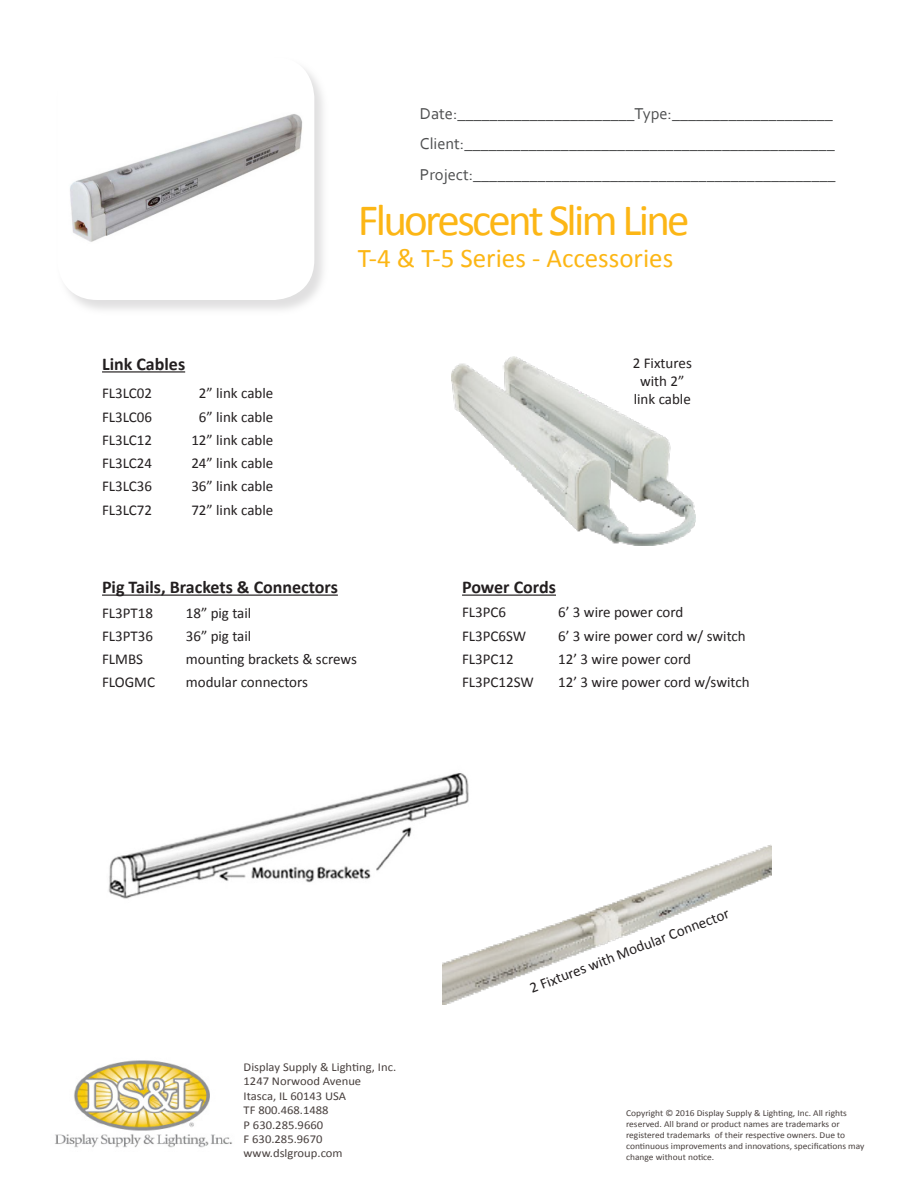
<style>
.page{position:relative;width:918px;height:1188px;background:#fff}
.page>*{position:absolute;margin:0;border:0;box-sizing:border-box;transform-origin:0 0}
.t1{font:45px "Calibri";letter-spacing:-.06em;color:#fcb615}
.t2{font:27px "Calibri";color:#fcb615}
.t3{font:700 18px "Calibri";color:#231f20}
.t4{font:16.5px "Corbel";color:#4e4f50}
.t5{font:15px "Calibri";color:#231f20}
.t6{font:12px "Calibri";color:#48403e;scale:1.05 1}
.t7{font:9px/10.8px "Calibri";color:#48403e;scale:1.05 1}
</style>
<div class="page">
<img style="left:108px;top:773px;width:361px;height:126px">
<img style="left:54px;top:1060px;width:178px;height:88px">
<img style="left:451px;top:356px;width:244px;height:189px">
<hr style="left:462px;top:595px;width:94px;height:1px;background:#231f20">
<hr style="left:102px;top:595px;width:236px;height:1px;background:#231f20">
<div style="left:56px;top:57px;width:273px;height:258px;background:#cac9ca;opacity:.57"></div>
<img style="left:57px;top:57px;width:257px;height:243px">
<hr style="left:102px;top:371px;width:83px;height:2px;background:#231f20">
<img style="left:443px;top:845px;width:328px;height:160px">
<p class="t4" style="left:420px;top:103px;width:415px">Date:______________________Type:____________________</p>
<p class="t4" style="left:420px;top:134px;width:416px">Client:______________________________________________</p>
<p class="t4" style="left:420px;top:164px;width:417px">Project:_____________________________________________</p>
<p class="t1" style="left:358px;top:191px;width:333px">Fluorescent Slim Line</p>
<p class="t2" style="left:358px;top:241px;width:317px">T-4 &amp; T-5 Series - Accessories</p>
<p class="t3" style="left:102px;top:352px;width:85px">Link Cables</p>
<p class="t5" style="left:102px;top:384px;width:52px">FL3LC02</p>
<p class="t5" style="left:199px;top:384px;width:76px">2” link cable</p>
<p class="t5" style="left:102px;top:407px;width:52px">FL3LC06</p>
<p class="t5" style="left:199px;top:407px;width:76px">6” link cable</p>
<p class="t5" style="left:102px;top:431px;width:52px">FL3LC12</p>
<p class="t5" style="left:191px;top:431px;width:84px">12” link cable</p>
<p class="t5" style="left:102px;top:454px;width:52px">FL3LC24</p>
<p class="t5" style="left:191px;top:454px;width:84px">24” link cable</p>
<p class="t5" style="left:102px;top:477px;width:52px">FL3LC36</p>
<p class="t5" style="left:191px;top:477px;width:84px">36” link cable</p>
<p class="t5" style="left:102px;top:500px;width:52px">FL3LC72</p>
<p class="t5" style="left:191px;top:500px;width:84px">72” link cable</p>
<p class="t3" style="left:102px;top:576px;width:237px">Pig Tails, Brackets &amp; Connectors</p>
<p class="t3" style="left:462px;top:576px;width:95px">Power Cords</p>
<p class="t5" style="left:633px;top:353px;width:61px">2 Fixtures</p>
<p class="t5" style="left:640px;top:371px;width:46px">with 2”</p>
<p class="t5" style="left:634px;top:389px;width:59px">link cable</p>
<p class="t5" style="left:102px;top:603px;width:52px">FL3PT18</p>
<p class="t5" style="left:186px;top:603px;width:67px">18” pig tail</p>
<p class="t5" style="left:102px;top:626px;width:52px">FL3PT36</p>
<p class="t5" style="left:186px;top:626px;width:67px">36” pig tail</p>
<p class="t5" style="left:102px;top:650px;width:43px">FLMBS</p>
<p class="t5" style="left:186px;top:650px;width:173px">mounting brackets &amp; screws</p>
<p class="t5" style="left:102px;top:673px;width:55px">FLOGMC</p>
<p class="t5" style="left:186px;top:673px;width:124px">modular connectors</p>
<p class="t5" style="left:462px;top:603px;width:46px">FL3PC6</p>
<p class="t5" style="left:558px;top:603px;width:127px">6’ 3 wire power cord</p>
<p class="t5" style="left:462px;top:626px;width:66px">FL3PC6SW</p>
<p class="t5" style="left:558px;top:626px;width:189px">6’ 3 wire power cord w/ switch</p>
<p class="t5" style="left:462px;top:649px;width:53px">FL3PC12</p>
<p class="t5" style="left:558px;top:649px;width:134px">12’ 3 wire power cord</p>
<p class="t5" style="left:462px;top:673px;width:73px">FL3PC12SW</p>
<p class="t5" style="left:558px;top:673px;width:193px">12’ 3 wire power cord w/switch</p>
<p class="t6" style="left:244px;top:1059px;width:147px">Display Supply &amp; Lighting, Inc.</p>
<p class="t6" style="left:244px;top:1074px;width:114px">1247 Norwood Avenue</p>
<p class="t6" style="left:244px;top:1088px;width:99px">Itasca, IL 60143 USA</p>
<p class="t6" style="left:244px;top:1103px;width:82px">TF 800.468.1488</p>
<p class="t6" style="left:244px;top:1117px;width:77px">P 630.285.9660</p>
<p class="t6" style="left:244px;top:1131px;width:77px">F 630.285.9670</p>
<p class="t6" style="left:244px;top:1146px;width:96px">www.dslgroup.com</p>
<p class="t5" style="left:527px;top:980px;width:214px;rotate:-21deg">2 Fixtures with Modular Connector</p>
<p class="t7" style="left:626px;top:1108px;width:228px">Copyright © 2016 Display Supply &amp; Lighting, Inc. All rights reserved. All brand or product names are trademarks or registered trademarks of their respective owners. Due to continuous improvements and innovations, specifications may change without notice.</p>
</div>
